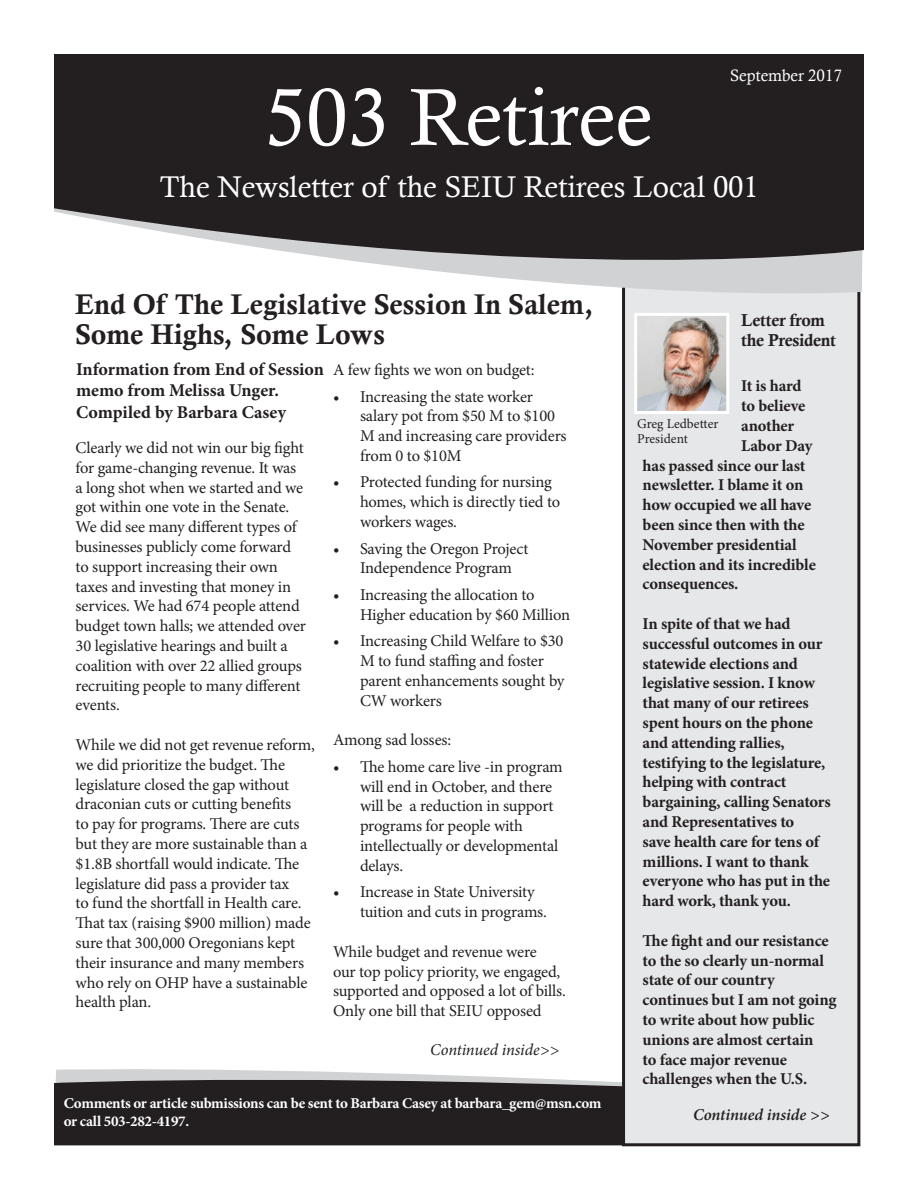
<style>
.page{position:relative;width:918px;height:1188px;background:#fff}
.page>*{position:absolute;margin:0;border:0;box-sizing:border-box;transform-origin:0 0}
.t1{font:81px "Calisto";color:#fff}
.t2{font:30px "Calisto";color:#fff}
.t3{font:28.5px/30px "Calis MT Bol";color:#231f20}
.t4{font:700 18px/21.6px "Minion Pro";color:#231f20}
.t5{font:17.25px/20.7px "Calis MT Bol";letter-spacing:-.02em;color:#231f20}
.t6{font:16.5px/19.8px "Minion Pro";letter-spacing:-.015em;color:#231f20}
.t7{font:700 16.5px/19.8px "Minion Pro";letter-spacing:-.01em;color:#231f20}
.t8{font:italic 600 16.5px "Minion Pro";letter-spacing:-.005em;color:#231f20}
.t9{font:italic 16.5px "Minion Pro";letter-spacing:-.01em;color:#231f20}
.t10{font:16.5px "Calisto";color:#fff}
.t11{font:700 15px/18px "Minion Pro";letter-spacing:-.02em;color:#fff}
.t12{font:13.5px/15px "Minion Pro";color:#231f20}
</style>
<div class="page">
<svg style="left:54px;top:1070px;width:568px;height:75px;background:#403c3d"></svg>
<div style="left:624px;top:156px;width:235px;height:989px;background:#e6e7e9"></div>
<div style="left:622px;top:154px;width:238px;height:992px;border:3px solid #231f20"></div>
<svg style="left:54px;top:54px;width:810px;height:236px;background:#484546"></svg>
<img style="left:638px;top:317px;width:87px;height:93px">
<div style="left:634px;top:313px;width:95px;height:101px;border:3px solid #fff"></div>
<p class="t10" style="left:730px;top:66px;width:113px">September 2017</p>
<p class="t1" style="left:265px;top:70px;width:389px">503 Retiree</p>
<p class="t2" style="left:160px;top:169px;width:601px">The Newsletter of the SEIU Retirees Local 001</p>
<p class="t3" style="left:75px;top:290px;width:520px">End Of The Legislative Session In Salem,<br>Some Highs, Some Lows</p>
<p class="t4" style="left:76px;top:358px;width:249px">Information from End of Session memo from Melissa Unger.<br>Compiled by Barbara Casey</p>
<p class="t6" style="left:76px;top:438px;width:232px">Clearly we did not win our big fight for game-changing revenue. It was a long shot when we started and we got within one vote in the Senate.<br>We did see many different types of businesses publicly come forward to support increasing their own taxes and investing that money in services. We had 674 people attend budget town halls; we attended over<br>30 legislative hearings and built a coalition with over 22 allied groups recruiting people to many different events.</p>
<p class="t6" style="left:76px;top:735px;width:241px">While we did not get revenue reform, we did prioritize the budget. The legislature closed the gap without draconian cuts or cutting benefits<br>to pay for programs. There are cuts but they are more sustainable than a $1.8B shortfall would indicate. The legislature did pass a provider tax<br>to fund the shortfall in Health care.<br>That tax (raising $900 million) made sure that 300,000 Oregonians kept their insurance and many members who rely on OHP have a sustainable health plan.</p>
<p class="t6" style="left:333px;top:360px;width:203px">A few fights we won on budget:</p>
<p class="t6" style="left:360px;top:386px;width:208px;text-indent:-27px">• Increasing the state worker salary pot from $50 M to $100<br>M and increasing care providers from 0 to $10M</p>
<p class="t6" style="left:360px;top:472px;width:202px;text-indent:-27px">• Protected funding for nursing homes, which is directly tied to workers wages.</p>
<p class="t6" style="left:360px;top:539px;width:170px;text-indent:-27px">• Saving the Oregon Project<br>Independence Program</p>
<p class="t6" style="left:360px;top:585px;width:212px;text-indent:-27px">• Increasing the allocation to<br>Higher education by $60 Million</p>
<p class="t6" style="left:360px;top:631px;width:206px;text-indent:-27px">• Increasing Child Welfare to $30<br>M to fund staffing and foster parent enhancements sought by<br>CW workers</p>
<p class="t6" style="left:333px;top:730px;width:120px">Among sad losses:</p>
<p class="t6" style="left:360px;top:757px;width:204px;text-indent:-27px">• The home care live -in program will end in October, and there will be a reduction in support programs for people with intellectually or developmental delays.</p>
<p class="t6" style="left:360px;top:882px;width:188px;text-indent:-27px">• Increase in State University tuition and cuts in programs.</p>
<p class="t6" style="left:333px;top:942px;width:234px">While budget and revenue were<br>our top policy priority, we engaged, supported and opposed a lot of bills.<br>Only one bill that SEIU opposed</p>
<p class="t9" style="left:430px;top:1038px;width:131px">Continued inside&gt;&gt;</p>
<p class="t11" style="left:64px;top:1094px;width:539px">Comments or article submissions can be sent to Barbara Casey at barbara_gem@msn.com or call 503-282-4197.</p>
<p class="t5" style="left:741px;top:310px;width:96px">Letter from the President</p>
<p class="t7" style="left:741px;top:376px;width:62px">It is hard</p>
<p class="t7" style="left:741px;top:396px;width:66px">to believe</p>
<p class="t7" style="left:741px;top:416px;width:54px">another</p>
<p class="t7" style="left:741px;top:436px;width:73px">Labor Day</p>
<p class="t7" style="left:643px;top:455px;width:164px">has passed since our last</p>
<p class="t7" style="left:643px;top:475px;width:162px">newsletter. I blame it on</p>
<p class="t7" style="left:643px;top:495px;width:170px">how occupied we all have</p>
<p class="t7" style="left:643px;top:515px;width:164px">been since then with the</p>
<p class="t7" style="left:643px;top:535px;width:156px">November presidential</p>
<p class="t7" style="left:643px;top:554px;width:175px">election and its incredible</p>
<p class="t7" style="left:643px;top:574px;width:97px">consequences.</p>
<p class="t7" style="left:643px;top:614px;width:190px">In spite of that we had successful outcomes in our statewide elections and legislative session. I know that many of our retirees spent hours on the phone and attending rallies, testifying to the legislature, helping with contract bargaining, calling Senators and Representatives to<br>save health care for tens of millions. I want to thank everyone who has put in the hard work, thank you.</p>
<p class="t7" style="left:643px;top:931px;width:195px">The fight and our resistance to the so clearly un-normal state of our country continues but I am not going to write about how public unions are almost certain<br>to face major revenue challenges when the U.S.</p>
<p class="t12" style="left:637px;top:417px;width:83px">Greg Ledbetter<br>President</p>
<p class="t8" style="left:693px;top:1104px;width:138px">Continued inside &gt;&gt;</p>
</div>
